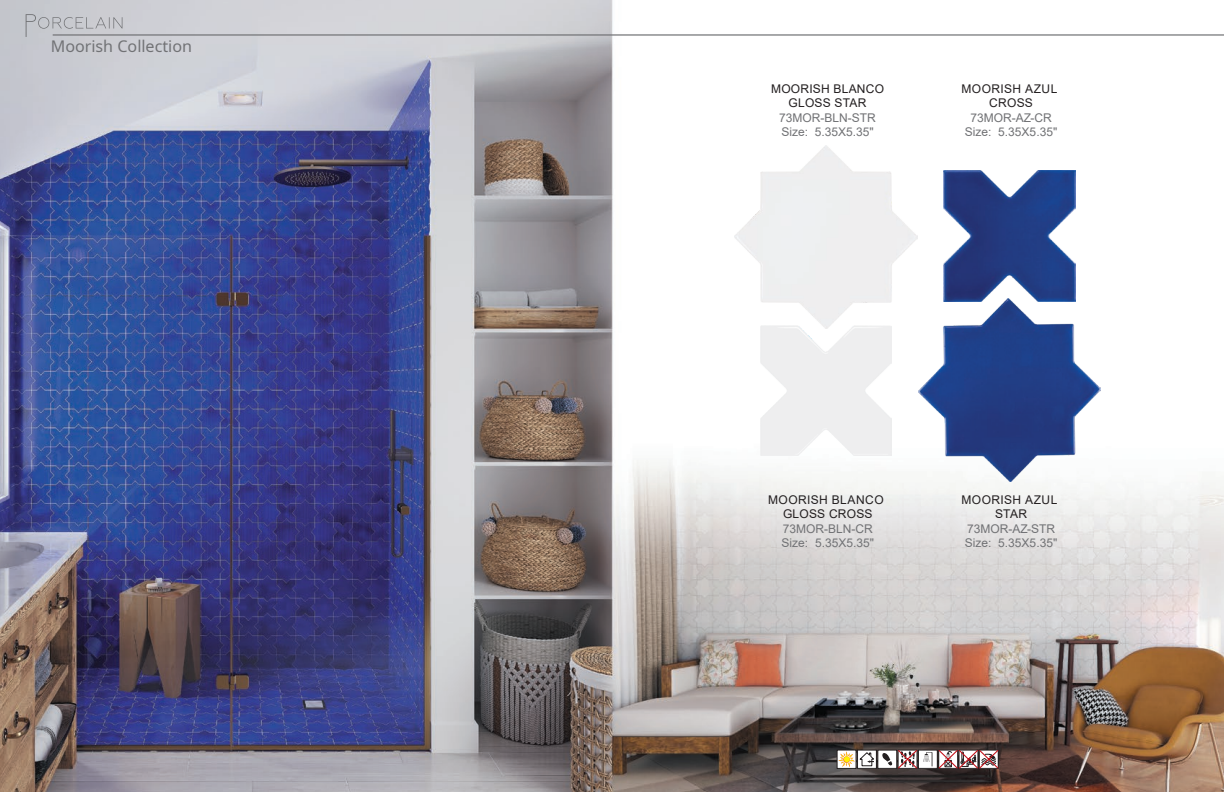
<style>
.page{position:relative;width:1224px;height:792px;background:#fff}
.page>*{position:absolute;margin:0;border:0;box-sizing:border-box;transform-origin:0 0}
.t1{font:16.1px "Noto Sans";color:#717275}
.t2{font:12px/14.4px "Arial";letter-spacing:.02em;color:#717275;text-align:center}
.t3{font:12px/14.4px "Arial";color:#717275;text-align:center}
.s1{color:#231f20}
.s2{font-style:inherit}
</style>
<div class="page">
<img style="left:0;top:0;width:1224px;height:792px">
<img style="left:760px;top:328px;width:131px;height:128px">
<img style="left:735px;top:146px;width:182px;height:182px">
<img style="left:918px;top:298px;width:183px;height:183px">
<img style="left:944px;top:171px;width:131px;height:131px">
<div style="left:837px;top:750px;width:19px;height:19px;border:1px solid #231f20"></div>
<div style="left:857px;top:750px;width:20px;height:19px;border:1px solid #231f20"></div>
<svg style="left:839px;top:752px;width:36px;height:15px"></svg>
<div style="left:878px;top:750px;width:19px;height:18px;background:#fff"></div>
<svg style="left:932px;top:752px;width:4px;height:15px"></svg>
<div style="left:918px;top:750px;width:20px;height:19px;border:1px solid #231f20"></div>
<svg style="left:882px;top:749px;width:50px;height:21px"></svg>
<svg style="left:938px;top:749px;width:61px;height:21px"></svg>
<svg style="left:26px;top:14px;width:96px;height:23px"></svg>
<hr style="left:53px;top:34px;width:1171px;height:2px;background:#717275">
<h1 class="t1" style="left:51px;top:35px;width:143px">Moorish Collection</h1>
<p class="t2" style="left:771px;top:82px;width:114px"><span class="s1">MOORISH BLANCO<br>GLOSS STAR<br></span><span class="s2">73</span>MOR-BLN-STR<br>Size: 5.35X5.35"</p>
<p class="t2" style="left:962px;top:82px;width:97px"><span class="s1">MOORISH AZUL<br>CROSS<br></span><span class="s2">73</span>MOR-AZ-CR<br>Size: 5.35X5.35"</p>
<p class="t2" style="left:768px;top:492px;width:117px"><span class="s1">MOORISH BLANCO<br>GLOSS CROSS<br></span><span class="s2">73</span>MOR-BLN-CR<br>Size: 5.35X5.35"</p>
<p class="t3" style="left:962px;top:492px;width:97px"><span class="s1">MOORISH AZUL<br>STAR<br></span><span class="s2">73</span>MOR-AZ-STR<br>Size: 5.35X5.35"</p>
</div>
